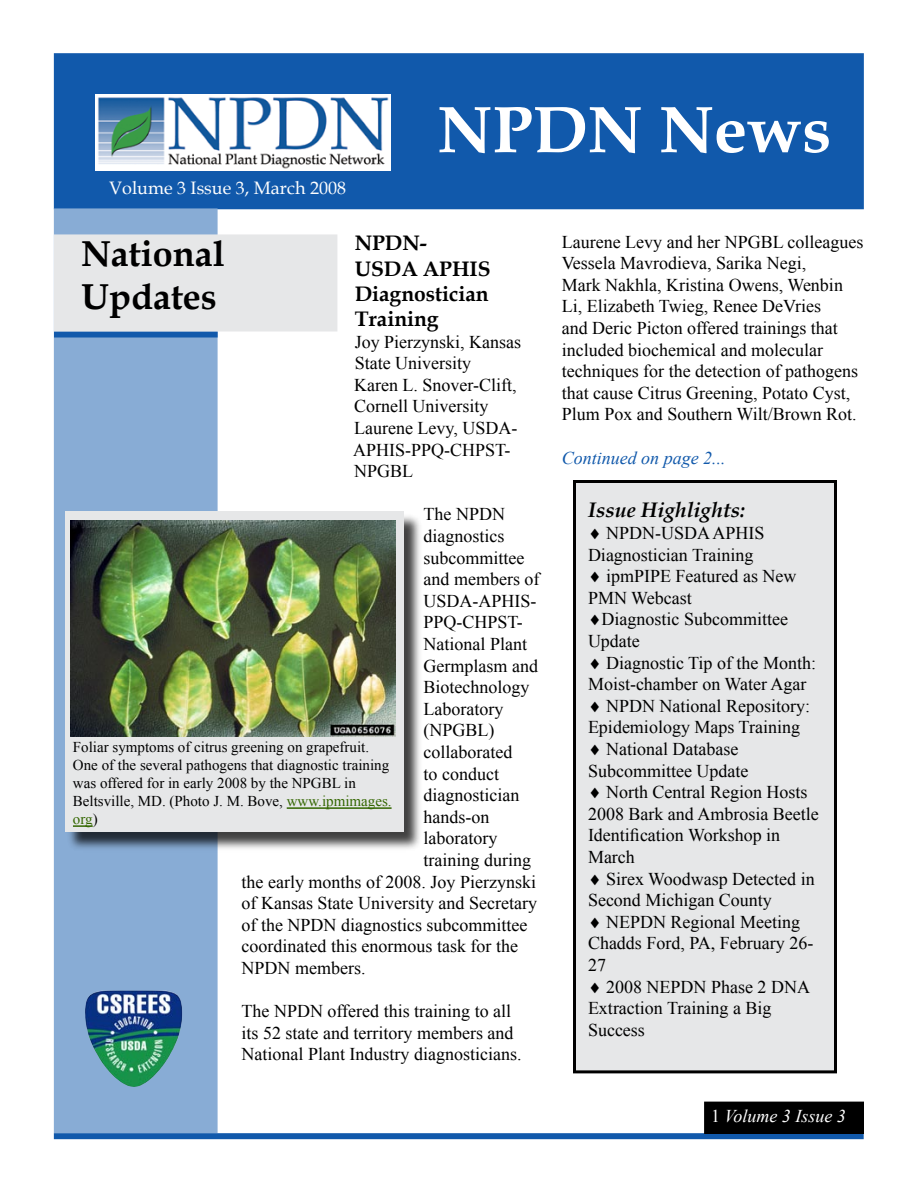
<style>
.page{position:relative;width:918px;height:1188px;background:#fff}
.page>*{position:absolute;margin:0;border:0;box-sizing:border-box;transform-origin:0 0}
.t1{font:700 66px "Book Antiqua";color:#fff}
.t2{font:700 36px/43.2px "Book Antiqua";color:#000}
.t3{font:700 21px/25.2px "Book Antiqua";color:#000}
.t4{font:italic 700 21px "Book Antiqua";color:#000}
.t5{font:18px/21.6px "Times New Roman";color:#000}
.t6{font:18px "Book Antiqua";color:#fff}
.t7{font:italic 18px "Times New Roman";color:#1159ab}
.t8{font:italic 18px "Times New Roman";color:#fff}
.t9{font:15px/18px "Times New Roman";color:#000}
.s1{color:#360}
.s2{font-style:normal}
</style>
<div class="page">
<div style="left:55px;top:54px;width:808px;height:155px;background:#1159ab"></div>
<div style="left:54px;top:53px;width:810px;height:156px;border:2px solid #1159ab"></div>
<div style="left:55px;top:209px;width:162px;height:923px;background:#88acd5"></div>
<div style="left:54px;top:208px;width:164px;height:925px;border:2px solid #88acd5"></div>
<div style="left:54px;top:1133px;width:810px;height:6px;background:#1159ab"></div>
<div style="left:705px;top:1102px;width:158px;height:31px;background:#000"></div>
<div style="left:704px;top:1102px;width:160px;height:32px;border:2px solid #000"></div>
<img style="left:96px;top:95px;width:294px;height:76px">
<img style="left:85px;top:991px;width:97px;height:96px">
<div style="left:54px;top:332px;width:164px;height:6px;background:#1159ab"></div>
<div style="left:55px;top:235px;width:282px;height:96px;background:#e6e7e8"></div>
<div style="left:54px;top:234px;width:283px;height:98px;border:2px solid #e6e7e8"></div>
<div style="left:574px;top:482px;width:262px;height:590px;background:#e6e7e8"></div>
<div style="left:573px;top:480px;width:264px;height:593px;border:3px solid #000"></div>
<div style="left:65px;top:512px;width:359px;height:341px;background:#000;opacity:.75"></div>
<div style="left:65px;top:512px;width:338px;height:320px;background:#e6e7e8"></div>
<img style="left:71px;top:520px;width:325px;height:217px">
<hr style="left:287px;top:807px;width:105px;height:2px;background:#360">
<hr style="left:73px;top:825px;width:20px;height:2px;background:#360">
<p class="t6" style="left:109px;top:175px;width:238px">Volume 3 Issue 3, March 2008</p>
<h1 class="t1" style="left:437px;top:85px;width:396px">NPDN News</h1>
<p class="t3" style="left:355px;top:231px;width:137px">NPDN-<br>USDA APHIS<br>Diagnostician<br>Training</p>
<p class="t5" style="left:353px;top:330px;width:169px">Joy Pierzynski, Kansas<br>State University<br>Karen L. Snover-Clift,<br>Cornell University<br>Laurene Levy, USDA-<br>APHIS-PPQ-CHPST-<br>NPGBL</p>
<p class="t5" style="left:424px;top:503px;width:83px">The NPDN</p>
<p class="t5" style="left:424px;top:525px;width:82px">diagnostics</p>
<p class="t5" style="left:424px;top:546px;width:102px">subcommittee</p>
<p class="t5" style="left:424px;top:568px;width:117px">and members of</p>
<p class="t5" style="left:424px;top:590px;width:114px">USDA-APHIS-</p>
<p class="t5" style="left:424px;top:611px;width:101px">PPQ-CHPST-</p>
<p class="t5" style="left:424px;top:633px;width:105px">National Plant</p>
<p class="t5" style="left:424px;top:654px;width:116px">Germplasm and</p>
<p class="t5" style="left:424px;top:676px;width:108px">Biotechnology</p>
<p class="t5" style="left:424px;top:698px;width:81px">Laboratory</p>
<p class="t5" style="left:424px;top:719px;width:72px">(NPGBL)</p>
<p class="t5" style="left:424px;top:741px;width:90px">collaborated</p>
<p class="t5" style="left:424px;top:762px;width:77px">to conduct</p>
<p class="t5" style="left:424px;top:784px;width:97px">diagnostician</p>
<p class="t5" style="left:424px;top:806px;width:67px">hands-on</p>
<p class="t5" style="left:424px;top:827px;width:75px">laboratory</p>
<p class="t5" style="left:424px;top:849px;width:109px">training during</p>
<p class="t5" style="left:242px;top:870px;width:296px">the early months of 2008. Joy Pierzynski</p>
<p class="t5" style="left:242px;top:892px;width:297px">of Kansas State University and Secretary</p>
<p class="t5" style="left:242px;top:914px;width:287px">of the NPDN diagnostics subcommittee</p>
<p class="t5" style="left:242px;top:935px;width:278px">coordinated this enormous task for the</p>
<p class="t5" style="left:242px;top:957px;width:125px">NPDN members.</p>
<p class="t5" style="left:242px;top:1000px;width:281px">The NPDN offered this training to all its 52 state and territory members and<br>National Plant Industry diagnosticians.</p>
<h2 class="t2" style="left:81px;top:232px;width:145px">National<br>Updates</h2>
<p class="t9" style="left:73px;top:738px;width:320px">Foliar symptoms of citrus greening on grapefruit.<br>One of the several pathogens that diagnostic training was offered for in early 2008 by the NPGBL in Beltsville, MD. (Photo J. M. Bove, <span class="s1">www.ipmimages. org</span>)</p>
<p class="t5" style="left:562px;top:231px;width:303px">Laurene Levy and her NPGBL colleagues Vessela Mavrodieva, Sarika Negi,<br>Mark Nakhla, Kristina Owens, Wenbin Li, Elizabeth Twieg, Renee DeVries<br>and Deric Picton offered trainings that included biochemical and molecular techniques for the detection of pathogens that cause Citrus Greening, Potato Cyst, Plum Pox and Southern Wilt/Brown Rot.</p>
<p class="t7" style="left:562px;top:445px;width:165px">Continued on page 2...</p>
<p class="t4" style="left:588px;top:496px;width:159px">Issue Highlights:</p>
<p class="t5" style="left:588px;top:522px;width:232px">♦ NPDN-USDA APHIS<br>Diagnostician Training<br>♦ ipmPIPE Featured as New<br>PMN Webcast<br>♦Diagnostic Subcommittee<br>Update<br>♦ Diagnostic Tip of the Month:<br>Moist-chamber on Water Agar ♦ NPDN National Repository:<br>Epidemiology Maps Training<br>♦ National Database<br>Subcommittee Update<br>♦ North Central Region Hosts<br>2008 Bark and Ambrosia Beetle<br>Identification Workshop in<br>March<br>♦ Sirex Woodwasp Detected in<br>Second Michigan County<br>♦ NEPDN Regional Meeting<br>Chadds Ford, PA February 26-<br>27<br>♦ 2008 NEPDN Phase 2 DNA<br>Extraction Training a Big<br>Success</p>
<p class="t8" style="left:711px;top:1104px;width:136px"><span class="s2">1</span> Volume 3 Issue 3</p>
</div>
